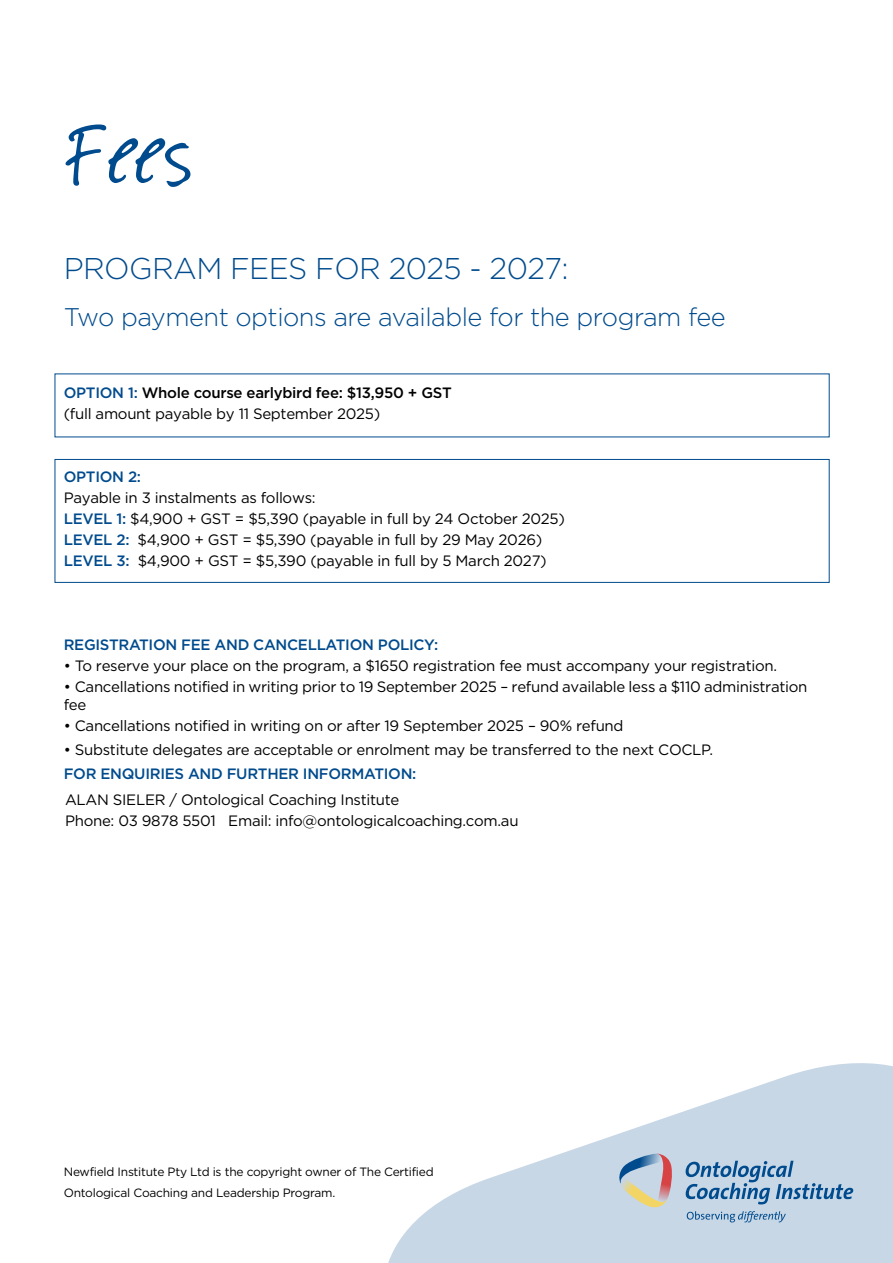
<style>
.page{position:relative;width:893px;height:1263px;background:#fff}
.page>*{position:absolute;margin:0;border:0;box-sizing:border-box;transform-origin:0 0}
.t1{font:108px "Suomi Hand Script";color:#004b8d}
.t2{font:300 30px "Gotham HTF";letter-spacing:-.02em;color:#004b8d}
.t3{font:300 25.5px "Gotham HTF";letter-spacing:-.02em;color:#004b8d}
.t4{font:15px/21px "Gotham HTF";letter-spacing:-.02em;color:#000}
.t5{font:500 15px "Gotham HTF";letter-spacing:-.02em;color:#004b8d}
.t6{font:12px/21px "Gotham HTF";letter-spacing:-.02em;color:#000}
.s1{font-weight:500;color:#004b8d}
.s2{font-weight:500}
</style>
<div class="page">
<svg style="left:388px;top:1063px;width:505px;height:200px;fill:#c7d7e6"></svg>
<svg style="left:618px;top:1154px;width:55px;height:53px"></svg>
<svg style="left:686px;top:1161px;width:167px;height:43px"></svg>
<svg style="left:687px;top:1211px;width:99px;height:11px"></svg>
<div style="left:55px;top:459px;width:774px;height:124px;border:1px solid #004b8d"></div>
<h1 class="t1" style="left:64px;top:101px;width:129px">Fees</h1>
<h2 class="t2" style="left:64px;top:252px;width:506px">PROGRAM FEES FOR 2025 - 2027:</h2>
<h3 class="t3" style="left:64px;top:303px;width:663px">Two payment options are available for the program fee</h3>
<p class="t4" style="left:64px;top:382px;width:390px"><span class="s1">OPTION 1:</span> <span class="s2">Whole course earlybird fee: $13,950 + GST </span>(full amount payable by 11 September 2025)</p>
<p class="t5" style="left:64px;top:468px;width:79px">OPTION 2:</p>
<p class="t4" style="left:64px;top:487px;width:503px">Payable in 3 instalments as follows:<br><span class="s1">LEVEL 1:</span> $4,900 + GST = $5,390 (payable in full by 24 October 2025)<br><span class="s1">LEVEL 2:</span> $4,900 + GST = $5,390 (payable in full by 29 May 2026)<br><span class="s1">LEVEL 3:</span> $4,900 + GST = $5,390 (payable in full by 5 March 2027)</p>
<p class="t5" style="left:64px;top:636px;width:376px">REGISTRATION FEE AND CANCELLATION POLICY:</p>
<p class="t4" style="left:64px;top:655px;width:715px">• To reserve your place on the program, a $1650 registration fee must accompany your registration.</p>
<p class="t4" style="left:64px;top:678px;width:745px;line-height:17.7px">• Cancellations notified in writing prior to 19 September 2025 – refund available less a $110 administration fee</p>
<p class="t4" style="left:64px;top:715px;width:561px">• Cancellations notified in writing on or after 19 September 2025 – 90% refund</p>
<p class="t4" style="left:64px;top:739px;width:651px">• Substitute delegates are acceptable or enrolment may be transferred to the next COCLP.</p>
<p class="t5" style="left:64px;top:765px;width:354px">FOR ENQUIRIES AND FURTHER INFORMATION:</p>
<p class="t4" style="left:65px;top:789px;width:455px">ALAN SIELER / Ontological Coaching Institute<br>Phone: 03 9878 5501 Email: info@ontologicalcoaching.com.au</p>
<p class="t6" style="left:64px;top:1161px;width:371px">Newfield Institute Pty Ltd is the copyright owner of The Certified<br>Ontological Coaching and Leadership Program.</p>
</div>
